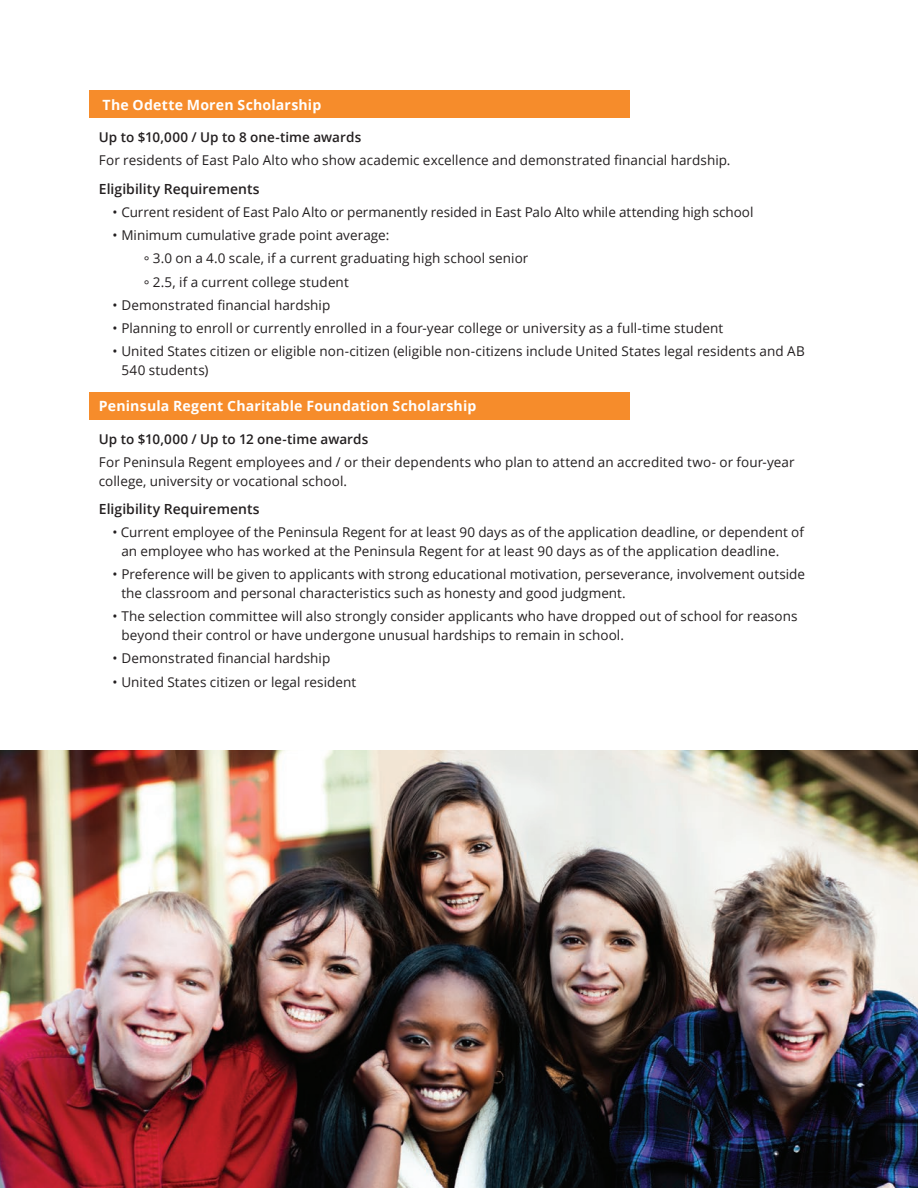
<style>
.page{position:relative;width:918px;height:1188px;background:#fff}
.page>*{position:absolute;margin:0;border:0;box-sizing:border-box;transform-origin:0 0}
.award_title{font:700 14.1px "Open Sans";letter-spacing:.015em;color:#fff}
.eligibility_requirem{font:600 13.95px "Open Sans";letter-spacing:.005em;color:#231f20}
.bullet_text{font:13.5px/18.8px "Open Sans";letter-spacing:.005em;color:#231f20}
.text_1{font:13.5px/18.8px "Open Sans";letter-spacing:.005em;color:#231f20}
.bullet_text_2{font:13.5px "Open Sans";letter-spacing:.005em;color:#231f20}
.award_amount{font:600 13.5px "Open Sans";letter-spacing:.005em;color:#231f20}
</style>
<div class="page">
<div style="left:90px;top:91px;width:540px;height:27px;background:#f68c2b"></div>
<div style="left:90px;top:393px;width:540px;height:27px;background:#f68c2b"></div>
<img style="left:0;top:750px;width:918px;height:438px">
<p class="award_title" style="left:103px;top:95px;width:220px">The Odette Moren Scholarship</p>
<p class="award_amount" style="left:99px;top:128px;width:264px">Up to $10,000 / Up to 8 one-time awards</p>
<p class="text_1" style="left:99px;top:151px;width:633px">For residents of East Palo Alto who show academic excellence and demonstrated financial hardship.</p>
<p class="eligibility_requirem" style="left:99px;top:179px;width:162px">Eligibility Requirements</p>
<p class="bullet_text" style="left:112px;top:202px;width:642px">• Current resident of East Palo Alto or permanently resided in East Palo Alto while attending high school</p>
<p class="bullet_text" style="left:112px;top:226px;width:278px">• Minimum cumulative grade point average:</p>
<p class="bullet_text_2" style="left:144px;top:249px;width:386px">° 3.0 on a 4.0 scale, if a current graduating high school senior</p>
<p class="bullet_text_2" style="left:144px;top:272px;width:206px">° 2.5, if a current college student</p>
<p class="bullet_text" style="left:112px;top:295px;width:219px">• Demonstrated financial hardship</p>
<p class="bullet_text" style="left:112px;top:319px;width:612px">• Planning to enroll or currently enrolled in a four-year college or university as a full-time student</p>
<p class="bullet_text" style="left:121px;top:342px;width:685px;text-indent:-9px">• United States citizen or eligible non-citizen (eligible non-citizens include United States legal residents and AB<br>540 students)</p>
<p class="award_title" style="left:99px;top:396px;width:379px">Peninsula Regent Charitable Foundation Scholarship</p>
<p class="award_amount" style="left:99px;top:429px;width:271px">Up to $10,000 / Up to 12 one-time awards</p>
<p class="text_1" style="left:99px;top:452px;width:697px">For Peninsula Regent employees and / or their dependents who plan to attend an accredited two- or four-year college, university or vocational school.</p>
<p class="eligibility_requirem" style="left:99px;top:499px;width:162px">Eligibility Requirements</p>
<p class="bullet_text" style="left:121px;top:523px;width:684px;text-indent:-9px">• Current employee of the Peninsula Regent for at least 90 days as of the application deadline, or dependent of an employee who has worked at the Peninsula Regent for at least 90 days as of the application deadline.</p>
<p class="bullet_text" style="left:121px;top:565px;width:685px;text-indent:-9px">• Preference will be given to applicants with strong educational motivation, perseverance, involvement outside the classroom and personal characteristics such as honesty and good judgment.</p>
<p class="bullet_text" style="left:121px;top:607px;width:677px;text-indent:-9px">• The selection committee will also strongly consider applicants who have dropped out of school for reasons beyond their control or have undergone unusual hardships to remain in school.</p>
<p class="bullet_text" style="left:112px;top:649px;width:219px">• Demonstrated financial hardship</p>
<p class="bullet_text" style="left:112px;top:672px;width:245px">• United States citizen or legal resident</p>
</div>
